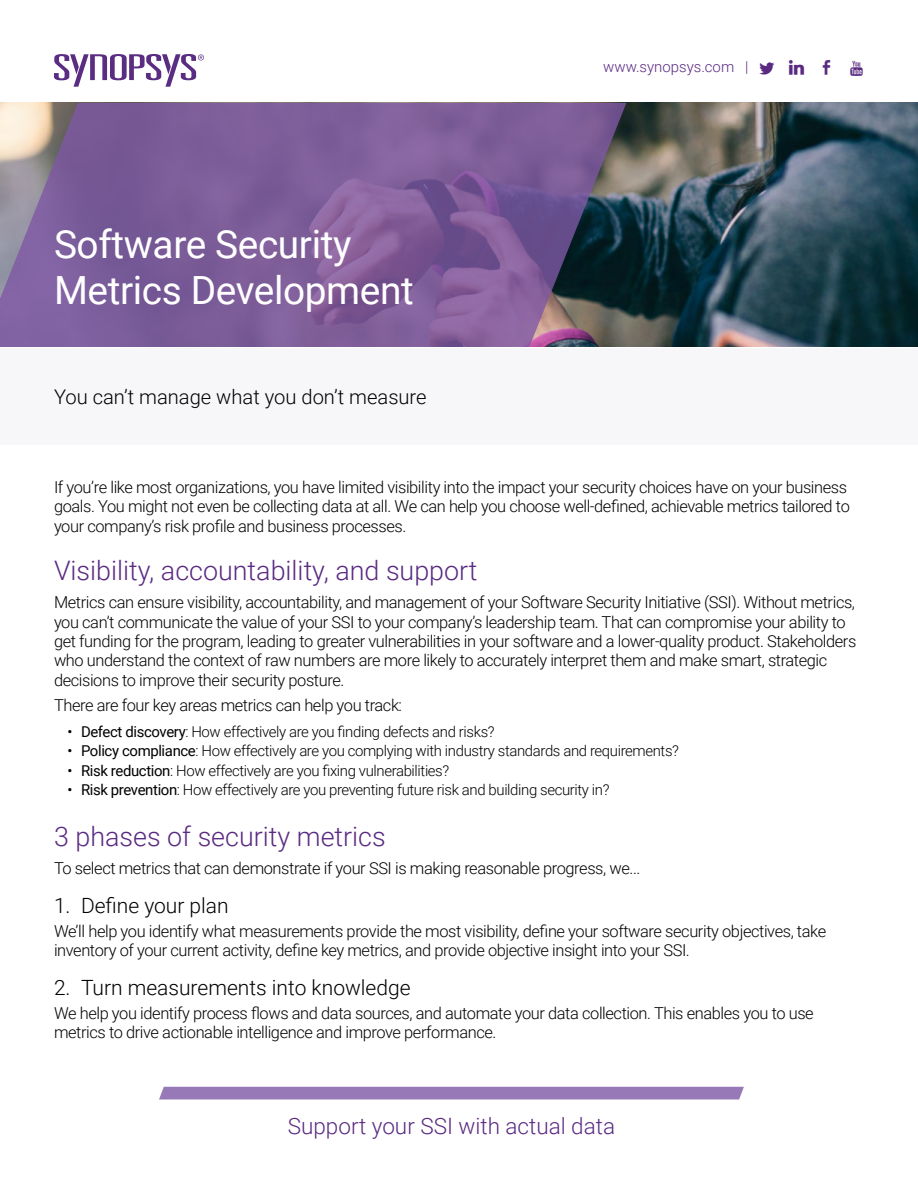
<style>
.page{position:relative;width:918px;height:1188px;background:#fff}
.page>*{position:absolute;margin:0;border:0;box-sizing:border-box;transform-origin:0 0}
.MAIN_TITLE{font:38.85px/46.7px "Roboto";letter-spacing:-.01em;color:#fff}
.HEADING_1{font:300 26.85px "Roboto";color:#5a2a82}
.PULL_QUOTE_CENTER{font:300 22.5px "Roboto";color:#5a2a82}
.t1{font:300 21px "Roboto";color:#000}
.ABSTRACT{font:300 20.1px "Roboto";color:#000}
.PARAGRAPH{font:300 16.5px/19.5px "Roboto";letter-spacing:-.025em;color:#000}
.t2{font:300 15px "Roboto";letter-spacing:-.025em;color:#000}
.t3{font:300 15px "Roboto";color:#5a2a82}
.s1{font-weight:400}
</style>
<div class="page">
<img style="left:626px;top:103px;width:292px;height:244px">
<svg style="left:54px;top:54px;width:150px;height:33px"></svg>
<svg style="left:0;top:103px;width:626px;height:244px;background:#7b5f94"></svg>
<div style="left:0;top:348px;width:918px;height:96px;background:#f7f7fa"></div>
<div style="left:159px;top:1087px;width:585px;height:12px;background:#9879b7"></div>
<p class="MAIN_TITLE" style="left:54px;top:219px;width:361px">Software Security<br>Metrics Development</p>
<p class="ABSTRACT" style="left:54px;top:382px;width:374px">You can’t manage what you don’t measure</p>
<p class="t3" style="left:603px;top:56px;width:147px">www.synopsys.com |</p>
<p class="PARAGRAPH" style="left:54px;top:477px;width:797px">If you’re like most organizations, you have limited visibility into the impact your security choices have on your business goals. You might not even be collecting data at all. We can help you choose well-defined, achievable metrics tailored to your company’s risk profile and business processes.</p>
<p class="HEADING_1" style="left:54px;top:551px;width:425px">Visibility, accountability, and support</p>
<p class="PARAGRAPH" style="left:54px;top:592px;width:804px">Metrics can ensure visibility, accountability, and management of your Software Security Initiative (SSI). Without metrics, you can’t communicate the value of your SSI to your company’s leadership team. That can compromise your ability to get funding for the program, leading to greater vulnerabilities in your software and a lower-quality product. Stakeholders who understand the context of raw numbers are more likely to accurately interpret them and make smart, strategic decisions to improve their security posture.</p>
<p class="PARAGRAPH" style="left:54px;top:695px;width:350px">There are four key areas metrics can help you track:</p>
<p class="t2" style="left:68px;top:721px;width:429px"><span class="s1">• Defect discovery</span>: How effectively are you finding defects and risks?</p>
<p class="t2" style="left:68px;top:740px;width:613px"><span class="s1">• Policy compliance</span>: How effectively are you complying with industry standards and requirements?</p>
<p class="t2" style="left:68px;top:760px;width:383px"><span class="s1">• Risk reduction</span>: How effectively are you fixing vulnerabilities?</p>
<p class="t2" style="left:68px;top:779px;width:544px"><span class="s1">• Risk prevention</span>: How effectively are you preventing future risk and building security in?</p>
<p class="HEADING_1" style="left:54px;top:817px;width:333px">3 phases of security metrics</p>
<p class="PARAGRAPH" style="left:54px;top:858px;width:588px">To select metrics that can demonstrate if your SSI is making reasonable progress, we...</p>
<p class="t1" style="left:54px;top:891px;width:176px">1. Define your plan</p>
<p class="PARAGRAPH" style="left:54px;top:921px;width:774px">We’ll help you identify what measurements provide the most visibility, define your software security objectives, take inventory of your current activity, define key metrics, and provide objective insight into your SSI.</p>
<p class="t1" style="left:54px;top:973px;width:358px">2. Turn measurements into knowledge</p>
<p class="PARAGRAPH" style="left:54px;top:1003px;width:761px">We help you identify process flows and data sources, and automate your data collection. This enables you to use metrics to drive actionable intelligence and improve performance.</p>
<p class="PULL_QUOTE_CENTER" style="left:288px;top:1111px;width:329px">Support your SSI with actual data</p>
</div>
